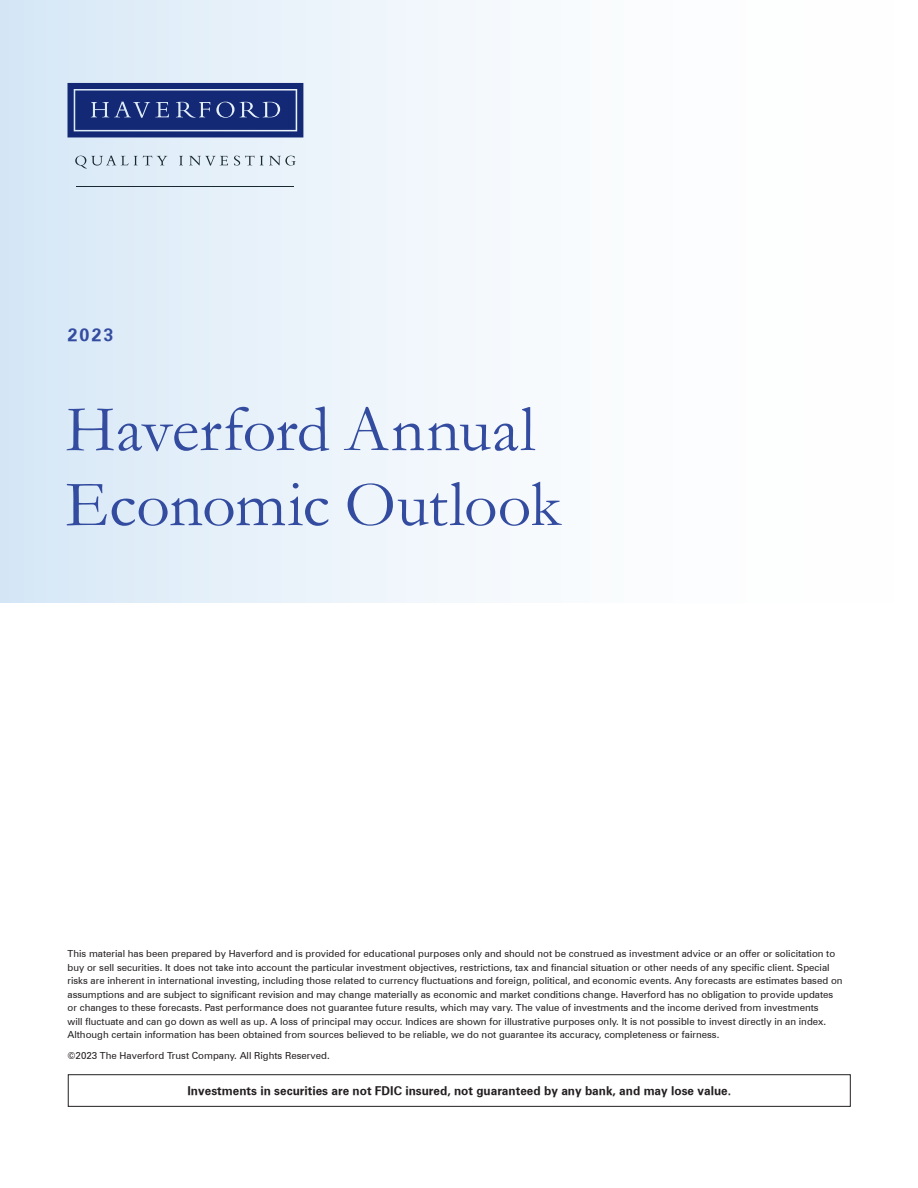
<style>
.page{position:relative;width:918px;height:1188px;background:#fff}
.page>*{position:absolute;margin:0;border:0;box-sizing:border-box;transform-origin:0 0}
.t1{font:66px/75px "Garamond MT Std";letter-spacing:-.005em;color:#334ca0}
.All_Caps_Head{font:18px "Zurich Bold BT";color:#334ca0}
.t2{font:12px "Zurich Bold BT";color:#231f20}
.t3{font:9.75px/13.5px "Zurich BT";color:#231f20}
</style>
<div class="page">
<div style="left:0;top:0;width:918px;height:603px;background:linear-gradient(to right,#daeaf7,#fff)"></div>
<svg style="left:68px;top:83px;width:235px;height:54px;background:#2b3f83"></svg>
<svg style="left:75px;top:156px;width:92px;height:12px"></svg>
<svg style="left:179px;top:156px;width:4px;height:9px"></svg>
<svg style="left:189px;top:156px;width:39px;height:10px"></svg>
<svg style="left:234px;top:156px;width:62px;height:10px"></svg>
<hr style="left:77px;top:186px;width:217px;height:1px;background:#192931">
<div style="left:68px;top:1075px;width:782px;height:32px;border:1px solid #231f20"></div>
<p class="All_Caps_Head" style="left:68px;top:323px;width:48px">2023</p>
<p class="t1" style="left:65px;top:393px;width:498px">Haverford Annual<br>Economic Outlook</p>
<p class="t3" style="left:68px;top:947px;width:777px">This material has been prepared by Haverford and is provided for educational purposes only and should not be construed as investment advice or an offer or solicitation to buy or sell securities. It does not take into account the particular investment objectives, restrictions, tax and financial situation or other needs of any specific client. Special risks are inherent in international investing, including those related to currency fluctuations and foreign, political, and economic events. Any forecasts are estimates based on assumptions and are subject to significant revision and may change materially as economic and market conditions change. Haverford has no obligation to provide updates or changes to these forecasts. Past performance does not guarantee future results, which may vary. The value of investments and the income derived from investments<br>will fluctuate and can go down as well as up. A loss of principal may occur. Indices are shown for illustrative purposes only. It is not possible to invest directly in an index.<br>Although certain information has been obtained from sources believed to be reliable, we do not guarantee its accuracy, completeness or fairness.</p>
<p class="t3" style="left:68px;top:1049px;width:264px">©2023 The Haverford Trust Company. All Rights Reserved.</p>
<p class="t2" style="left:188px;top:1084px;width:545px">Investments in securities are not FDIC insured, not guaranteed by any bank, and may lose value.</p>
</div>
